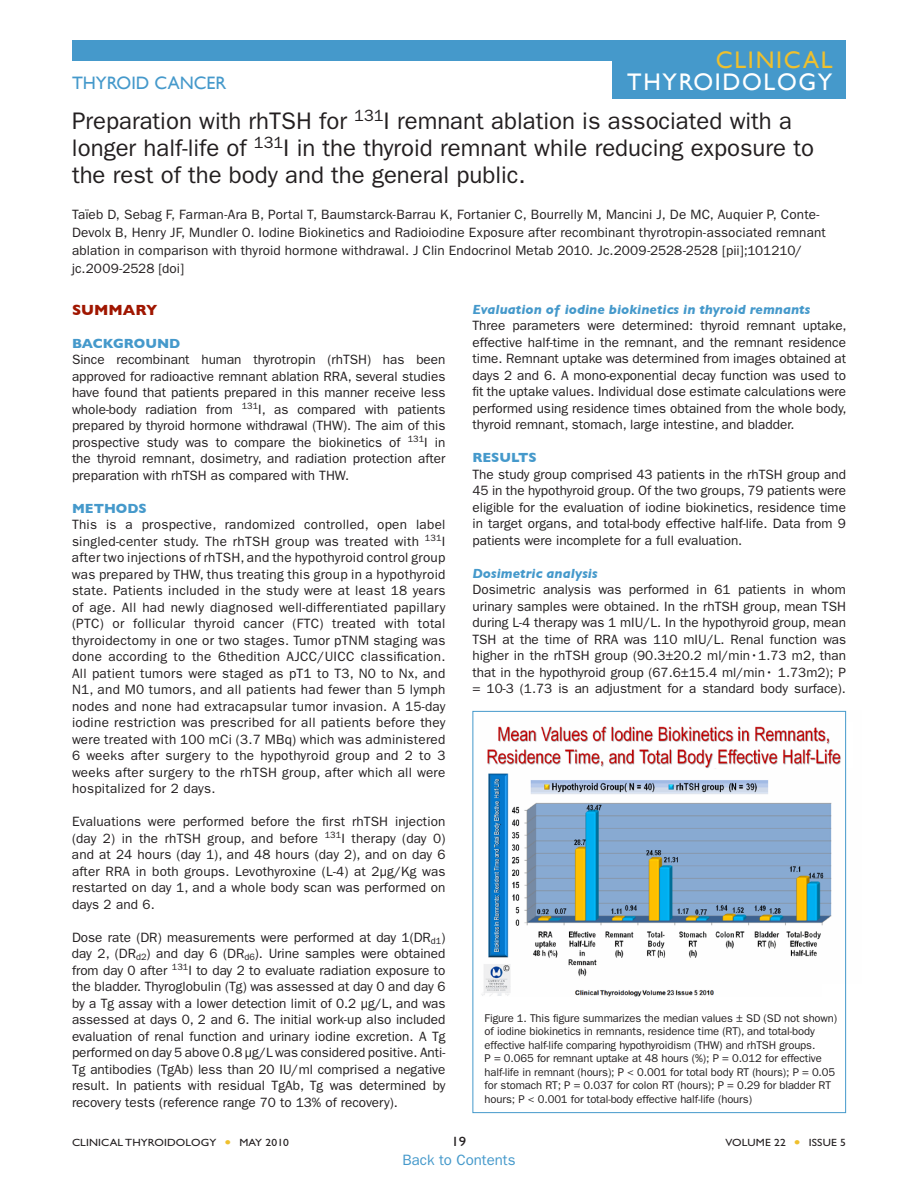
<style>
.page{position:relative;width:918px;height:1188px;background:#fff}
.page>*{position:absolute;margin:0;border:0;box-sizing:border-box;transform-origin:0 0}
.t1{font:24px/27px "ITC Franklin Gothic Std";color:#231f20}
.t2{font:24px/22.5px "Gill Sans";letter-spacing:.07em;color:#fff;text-align:right}
.Topic_Header{font:18px "Gill Sans";color:#4599cb}
.t3{font:15px "ITC Franklin Gothic Std";color:#4599cb}
.summary{font:700 15px "Gill Sans";color:#a01600}
.body_summary{font:13.5px/16.5px "ITC Franklin Gothic Std";letter-spacing:.02em;color:#231f20;text-align:justify}
.Full_reference{font:13.5px/18px "ITC Franklin Gothic Std";letter-spacing:.01em;color:#231f20}
.Body_Head_3{font:italic 700 13.5px "Gill Sans";color:#4599cb}
.Body_Head_2{font:700 13.5px "Gill Sans";color:#4599cb}
.t4{font:13.5px "Gill Sans Std";color:#231f20;scale:1.1 1}
.figure_note{font:11.25px/13.5px "ITC Franklin Gothic Std";letter-spacing:-.01em;color:#231f20}
.t5{font:10.5px "Gill Sans Std";letter-spacing:.01em;color:#231f20;scale:1.1 1}
.s1{color:#efc02d}
</style>
<div class="page">
<img style="left:481px;top:711px;width:366px;height:285px">
<div style="left:72px;top:40px;width:774px;height:20px;background:#4599cb"></div>
<div style="left:612px;top:50px;width:234px;height:49px;background:#4599cb"></div>
<div style="left:472px;top:711px;width:374px;height:402px;border:1px solid #4599cb"></div>
<p class="t2" style="left:627px;top:48px;width:207px"><span class="s1">CLINICAL<br></span>THYROIDOLOGY</p>
<p class="Topic_Header" style="left:72px;top:72px;width:156px">THYROID CANCER</p>
<p class="t1" style="left:72px;top:108px;width:744px">Preparation with rhTSH for <sup>131</sup>I remnant ablation is associated with a longer half-life of <sup>131</sup>I in the thyroid remnant while reducing exposure to the rest of the body and the general public.</p>
<p class="Full_reference" style="left:72px;top:206px;width:755px">Taïeb D, Sebag F, Farman-Ara B, Portal T, Baumstarck-Barrau K, Fortanier C, Bourrelly M, Mancini J, De MC, Auquier P, Conte-Devolx B, Henry JF, Mundler O. Iodine Biokinetics and Radioiodine Exposure after recombinant thyrotropin-associated remnant ablation in comparison with thyroid hormone withdrawal. J Clin Endocrinol Metab 2010. Jc. 2009-2528-2528 [pii];101210/<br>jc. 2009-2528 [doi]</p>
<p class="summary" style="left:72px;top:301px;width:87px">SUMMARY</p>
<p class="Body_Head_2" style="left:72px;top:335px;width:110px">BACKGROUND</p>
<p class="body_summary" style="left:72px;top:352px;width:375px">Since recombinant human thyrotropin (rhTSH) has been approved for radioactive remnant ablation RRA, several studies have found that patients prepared in this manner receive less whole-body radiation from <sup>131</sup>I, as compared with patients prepared by thyroid hormone withdrawal (THW). The aim of this prospective study was to compare the biokinetics of <sup>131</sup>I in the thyroid remnant, dosimetry, and radiation protection after preparation with rhTSH as compared with THW.</p>
<p class="Body_Head_2" style="left:72px;top:500px;width:76px">METHODS</p>
<p class="body_summary" style="left:72px;top:517px;width:375px;text-align:left">This is a prospective, randomized controlled, open label singled-center study. The rhTSH group was treated with <sup>131</sup>I after two injections of rhTSH, and the hypothyroid control group was prepared by THW, thus treating this group in a hypothyroid state. Patients included in the study were at least 18 years of age. All had newly diagnosed well-differentiated papillary (PTC) or follicular thyroid cancer (FTC) treated with total thyroidectomy in one or two stages. Tumor pTNM staging was done according to the 6thedition AJCC/UICC classification.<br>All patient tumors were staged as pT1 to T3, N0 to Nx, and N1, and M0 tumors, and all patients had fewer than 5 lymph nodes and none had extracapsular tumor invasion. A 15-day iodine restriction was prescribed for all patients before they were treated with 100 mCi (3. 7 MBq) which was administered 6 weeks after surgery to the hypothyroid group and 2 to 3 weeks after surgery to the rhTSH group, after which all were hospitalized for 2 days.</p>
<p class="body_summary" style="left:72px;top:814px;width:375px">Evaluations were performed before the first rhTSH injection (day 2) in the rhTSH group, and before <sup>131</sup>I therapy (day 0) and at 24 hours (day 1), and 48 hours (day 2), and on day 6 after RRA in both groups. Levothyroxine (L-4) at 2µg/Kg was restarted on day 1, and a whole body scan was performed on days 2 and 6.</p>
<p class="body_summary" style="left:72px;top:929px;width:375px">Dose rate (DR) measurements were performed at day 1(DR<sub>d1</sub>) day 2, (DR<sub>d2</sub>) and day 6 (DR<sub>d6</sub>). Urine samples were obtained from day 0 after <sup>131</sup>I to day 2 to evaluate radiation exposure to the bladder. Thyroglobulin (Tg) was assessed at day 0 and day 6 by a Tg assay with a lower detection limit of 0. 2 µg/L, and was assessed at days 0, 2 and 6. The initial work-up also included evaluation of renal function and urinary iodine excretion. A Tg performed on day 5 above 0. 8 µg/L was considered positive. Anti-Tg antibodies (TgAb) less than 20 IU/ml comprised a negative result. In patients with residual TgAb, Tg was determined by recovery tests (reference range 70 to 13% of recovery).</p>
<p class="Body_Head_3" style="left:472px;top:301px;width:339px">Evaluation of iodine biokinetics in thyroid remnants</p>
<p class="body_summary" style="left:472px;top:318px;width:376px">Three parameters were determined: thyroid remnant uptake, effective half-time in the remnant, and the remnant residence time. Remnant uptake was determined from images obtained at days 2 and 6. A mono-exponential decay function was used to fit the uptake values. Individual dose estimate calculations were performed using residence times obtained from the whole body, thyroid remnant, stomach, large intestine, and bladder.</p>
<p class="Body_Head_2" style="left:472px;top:450px;width:66px">RESULTS</p>
<p class="body_summary" style="left:472px;top:466px;width:375px">The study group comprised 43 patients in the rhTSH group and 45 in the hypothyroid group. Of the two groups, 79 patients were eligible for the evaluation of iodine biokinetics, residence time in target organs, and total-body effective half-life. Data from 9 patients were incomplete for a full evaluation.</p>
<p class="Body_Head_3" style="left:472px;top:565px;width:127px">Dosimetric analysis</p>
<p class="body_summary" style="left:472px;top:582px;width:375px">Dosimetric analysis was performed in 61 patients in whom urinary samples were obtained. In the rhTSH group, mean TSH during L-4 therapy was 1 mIU/L. In the hypothyroid group, mean TSH at the time of RRA was 110 mIU/L. Renal function was higher in the rhTSH group (90.3±20.2 ml/min•1. 73 m2, than that in the hypothyroid group (67.6±15.4 ml/min• 1. 73m2); P = 10-3 (1. 73 is an adjustment for a standard body surface).</p>
<p class="figure_note" style="left:485px;top:1011px;width:354px">Figure 1. This figure summarizes the median values ± SD (SD not shown) of iodine biokinetics in remnants, residence time (RT), and total-body effective half-life comparing hypothyroidism (THW) and rhTSH groups.<br>P = 0. 065 for remnant uptake at 48 hours (%); P = 0. 012 for effective half-life in remnant (hours); P &lt; 0.001 for total body RT (hours); P = 0.05 for stomach RT; P = 0.037 for colon RT (hours); P = 0. 29 for bladder RT hours; P &lt; 0. 001 for total-body effective half-life (hours)</p>
<p class="t5" style="left:72px;top:1137px;width:199px">CLINICAL THYROIDOLOGY <span class="s1">●</span> MAY 2010</p>
<p class="t4" style="left:451px;top:1134px;width:15px">19</p>
<p class="t5" style="left:726px;top:1137px;width:111px">VOLUME 22 <span class="s1">●</span> ISSUE 5</p>
<p class="t3" style="left:402px;top:1151px;width:115px">Back to Contents</p>
</div>
